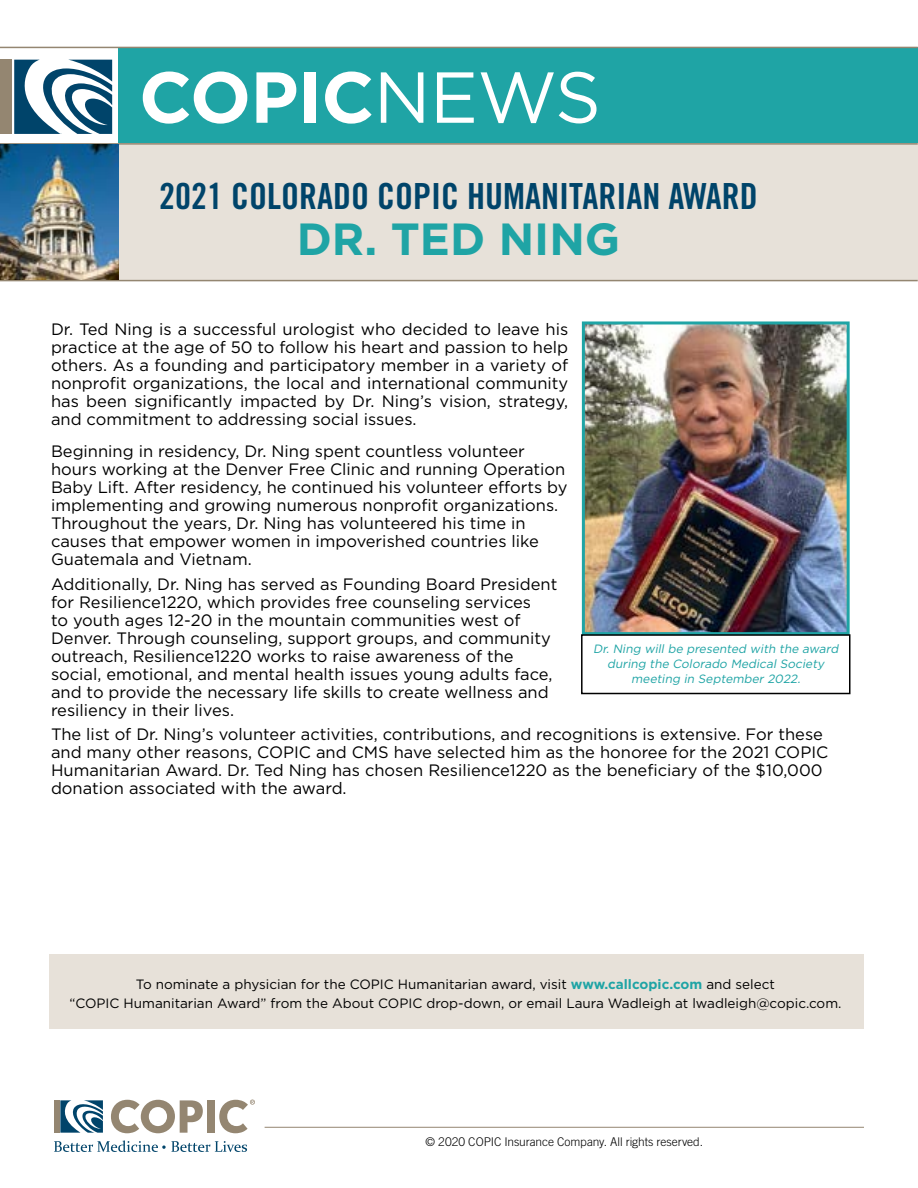
<style>
.page{position:relative;width:918px;height:1188px;background:#fff}
.page>*{position:absolute;margin:0;border:0;box-sizing:border-box;transform-origin:0 0}
.t1{font:700 72px "Gotham";letter-spacing:-.01em;color:#fff}
.t2{font:700 45px "Gotham";color:#1fa4a5}
.t3{font:36px "Trade Gothic LT Std Bd Cn 20";color:#00446a}
.t4{font:16.5px/18px "Gotham";color:#000}
.t5{font:13.5px/19.5px "Gotham";color:#000;text-align:center}
.t6{font:italic 12px/15px "Gotham";color:#1fa4a5;text-align:center}
.t7{font:300 12px "Trade Gothic LT Std";letter-spacing:-.005em;color:#000}
.s1{font-weight:400}
.s2{font-weight:700;color:#1fa4a5}
</style>
<div class="page">
<div style="left:119px;top:48px;width:799px;height:97px;background:#1fa4a5"></div>
<div style="left:0;top:144px;width:918px;height:136px;background:#e7e1d9"></div>
<div style="left:0;top:60px;width:12px;height:74px;background:#948671"></div>
<svg style="left:14px;top:60px;width:98px;height:74px"></svg>
<hr style="left:0;top:143px;width:918px;height:2px;background:#948671">
<hr style="left:0;top:280px;width:918px;height:1px;background:#948671">
<hr style="left:0;top:47px;width:918px;height:1px;background:#948671">
<img style="left:0;top:145px;width:119px;height:135px">
<div style="left:54px;top:1100px;width:5px;height:33px;background:#948671"></div>
<svg style="left:54px;top:1140px;width:193px;height:12px"></svg>
<svg style="left:111px;top:1100px;width:92px;height:33px"></svg>
<div style="left:207px;top:1100px;width:8px;height:33px;background:#948671"></div>
<svg style="left:60px;top:1100px;width:43px;height:33px"></svg>
<svg style="left:219px;top:1100px;width:36px;height:33px"></svg>
<hr style="left:265px;top:1127px;width:599px;height:1px;background:#948671">
<img style="left:586px;top:325px;width:260px;height:306px">
<div style="left:582px;top:321px;width:268px;height:314px;border:3px solid #1fa4a5"></div>
<div style="left:581px;top:634px;width:269px;height:60px;border:2px solid #000"></div>
<div style="left:50px;top:954px;width:814px;height:75px;background:#e7e1d9"></div>
<h1 class="t1" style="left:139px;top:56px;width:464px">COPIC<span class="s1">NEWS</span></h1>
<h3 class="t3" style="left:159px;top:175px;width:600px">2021 COLORADO COPIC HUMANITARIAN AWARD</h3>
<h2 class="t2" style="left:297px;top:213px;width:325px">DR. TED NING</h2>
<p class="t4" style="left:51px;top:320px;width:519px;text-align:justify">Dr. Ted Ning is a successful urologist who decided to leave his practice at the age of 50 to follow his heart and passion to help others. As a founding and participatory member in a variety of nonprofit organizations, the local and international community has been significantly impacted by Dr. Ning’s vision, strategy, and commitment to addressing social issues.</p>
<p class="t4" style="left:51px;top:442px;width:518px">Beginning in residency, Dr. Ning spent countless volunteer hours working at the Denver Free Clinic and running Operation Baby Lift. After residency, he continued his volunteer efforts by implementing and growing numerous nonprofit organizations.<br>Throughout the years, Dr. Ning has volunteered his time in causes that empower women in impoverished countries like Guatemala and Vietnam.</p>
<p class="t4" style="left:51px;top:574px;width:508px">Additionally, Dr. Ning has served as Founding Board President for Resilience1220, which provides free counseling services<br>to youth ages 12-20 in the mountain communities west of Denver. Through counseling, support groups, and community outreach, Resilience1220 works to raise awareness of the social, emotional, and mental health issues young adults face, and to provide the necessary life skills to create wellness and resiliency in their lives.</p>
<p class="t4" style="left:51px;top:725px;width:779px">The list of Dr. Ning’s volunteer activities, contributions, and recognitions is extensive. For these and many other reasons, COPIC and CMS have selected him as the honoree for the 2021 COPIC Humanitarian Award. Dr. Ted Ning has chosen Resilience1220 as the beneficiary of the $10,000 donation associated with the award.</p>
<p class="t6" style="left:593px;top:641px;width:249px">Dr. Ning will be presented with the award during the Colorado Medical Society meeting in September 2022.</p>
<p class="t5" style="left:69px;top:974px;width:774px">To nominate a physician for the COPIC Humanitarian award, visit <span class="s2">www.callcopic.com</span> and select<br>“COPIC Humanitarian Award” from the About COPIC drop-down, or email Laura Wadleigh at lwadleigh@copic.com.</p>
<p class="t7" style="left:426px;top:1134px;width:279px">© 2020 COPIC Insurance Company. All rights reserved.</p>
</div>
